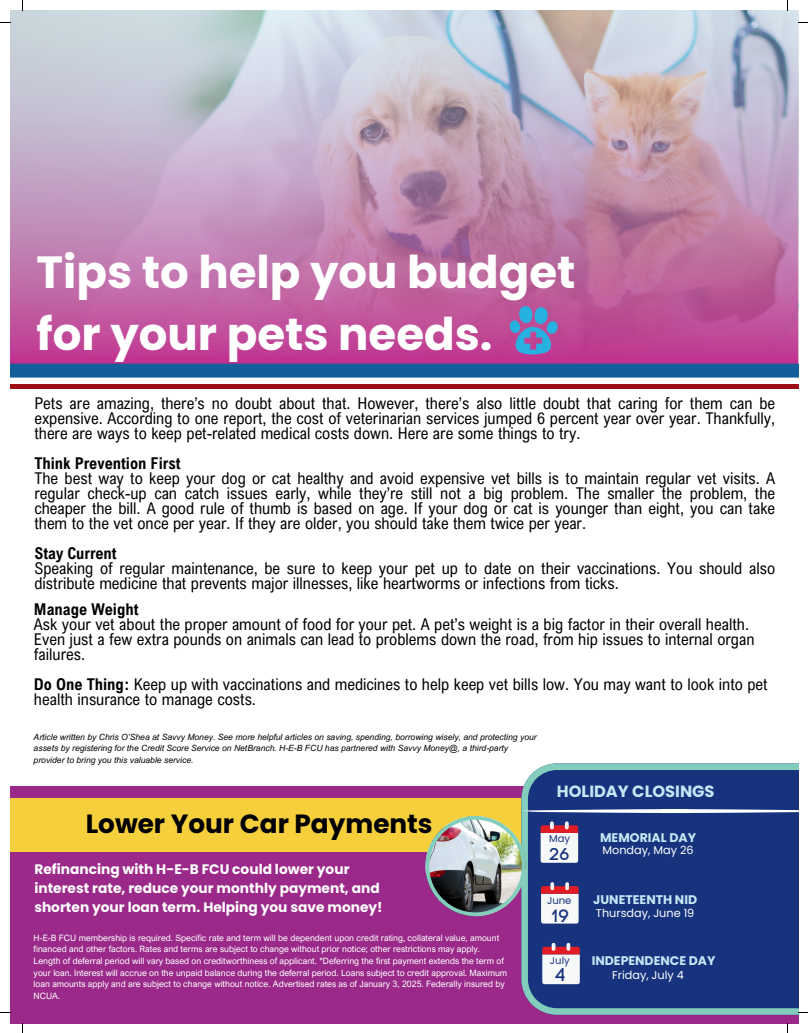
<style>
.page{position:relative;width:808px;height:1033px;background:#fff}
.page>*{position:absolute;margin:0;border:0;box-sizing:border-box;transform-origin:0 0}
.t1{font:700 45px/62.1px "Poppins";color:#fff}
.t2{font:700 26.25px "Poppins";color:#000}
.t3{font:18.38px "Code Pro Normal LC";color:#17337e}
.t4{font:17.88px "Code Pro Normal LC";color:#17337e}
.t5{font:16.88px "Code Pro Normal LC";color:#17337e}
.t6{font:16.25px/15px "Arial Nova Cond";color:#000}
.t7{font:700 16.25px "Arial Nova Cond";color:#000}
.t8{font:700 16.25px "Poppins";color:#c3e8f5}
.t9{font:700 13.75px/18.8px "Poppins";color:#fff}
.t10{font:700 12.5px "Poppins";color:#c3e8f5}
.t11{font:11.25px "Poppins";color:#fff}
.t12{font:10px "Poppins";color:#17337e}
.t13{font:8.75px/11.6px "Arial Nova";color:#fff}
.t14{font:italic 8.5px/11.4px "Arial MT Pro";color:#000}
.s1{font-weight:700}
</style>
<div class="page">
<div style="left:10px;top:786px;width:788px;height:237px;background:#9a298a"></div>
<svg style="left:10px;top:10px;width:788px;height:353px;background:#c294b8"></svg>
<div style="left:10px;top:797px;width:512px;height:54px;background:#f6cf3d"></div>
<svg style="left:521px;top:763px;width:277px;height:251px;background:#264686"></svg>
<svg style="left:542px;top:942px;width:37px;height:42px;background:#dabfc8"></svg>
<svg style="left:425px;top:809px;width:373px;height:114px;background:#4f5c89"></svg>
<svg style="left:10px;top:363px;width:788px;height:14px;background:#1a5c9b"></svg>
<hr style="left:10px;top:384px;width:788px;height:4px;background:#9d0d14">
<svg style="left:508px;top:305px;width:51px;height:50px;background:#7977b6"></svg>
<h1 class="t1" style="left:37px;top:241px;width:540px">Tips to help you budget for your pets needs.</h1>
<p class="t6" style="left:34px;top:395px;width:742px;text-align:justify">Pets are amazing, there’s no doubt about that. However, there’s also little doubt that caring for them can be expensive. According to one report, the cost of veterinarian services jumped 6 percent year over year. Thankfully, there are ways to keep pet-related medical costs down. Here are some things to try.</p>
<p class="t7" style="left:34px;top:453px;width:148px">Think Prevention First</p>
<p class="t6" style="left:34px;top:470px;width:742px;text-align:justify">The best way to keep your dog or cat healthy and avoid expensive vet bills is to maintain regular vet visits. A regular check-up can catch issues early, while they’re still not a big problem. The smaller the problem, the cheaper the bill. A good rule of thumb is based on age. If your dog or cat is younger than eight, you can take them to the vet once per year. If they are older, you should take them twice per year.</p>
<p class="t7" style="left:34px;top:543px;width:84px">Stay Current</p>
<p class="t6" style="left:34px;top:560px;width:742px">Speaking of regular maintenance, be sure to keep your pet up to date on their vaccinations. You should also distribute medicine that prevents major illnesses, like heartworms or infections from ticks.</p>
<p class="t7" style="left:34px;top:599px;width:106px">Manage Weight</p>
<p class="t6" style="left:34px;top:616px;width:722px">Ask your vet about the proper amount of food for your pet. A pet’s weight is a big factor in their overall health.<br>Even just a few extra pounds on animals can lead to problems down the road, from hip issues to internal organ failures.</p>
<p class="t6" style="left:34px;top:676px;width:735px"><span class="s1">Do One Thing:</span> Keep up with vaccinations and medicines to help keep vet bills low. You may want to look into pet health insurance to manage costs.</p>
<p class="t14" style="left:34px;top:731px;width:504px">Article written by Chris O’Shea at Savvy Money. See more helpful articles on saving, spending, borrowing wisely, and protecting your assets by registering for the Credit Score Service on NetBranch. H-E-B FCU has partnered with Savvy Money@, a third-party provider to bring you this valuable service.</p>
<h2 class="t2" style="left:86px;top:808px;width:348px">Lower Your Car Payments</h2>
<p class="t9" style="left:34px;top:860px;width:349px">Refinancing with H-E-B FCU could lower your interest rate, reduce your monthly payment, and shorten your loan term. Helping you save money!</p>
<p class="t13" style="left:34px;top:931px;width:475px">H-E-B FCU membership is required. Specific rate and term will be dependent upon credit rating, collateral value, amount financed and other factors. Rates and terms are subject to change without prior notice; other restrictions may apply.<br>Length of deferral period will vary based on creditworthiness of applicant. *Deferring the first payment extends the term of your loan. Interest will accrue on the unpaid balance during the deferral period. Loans subject to credit approval. Maximum loan amounts apply and are subject to change without notice. Advertised rates as of January 3, 2025. Federally insured by NCUA.</p>
<p class="t8" style="left:557px;top:782px;width:159px">HOLIDAY CLOSINGS</p>
<p class="t10" style="left:600px;top:830px;width:97px">MEMORIAL DAY</p>
<p class="t11" style="left:602px;top:843px;width:93px">Monday, May 26</p>
<p class="t10" style="left:593px;top:892px;width:105px">JUNETEENTH NID</p>
<p class="t12" style="left:549px;top:832px;width:23px">May</p>
<p class="t5" style="left:549px;top:843px;width:22px">26</p>
<p class="t12" style="left:547px;top:894px;width:26px">June</p>
<p class="t4" style="left:551px;top:905px;width:19px">19</p>
<p class="t12" style="left:550px;top:954px;width:21px">July</p>
<p class="t3" style="left:555px;top:963px;width:13px">4</p>
<p class="t11" style="left:596px;top:906px;width:100px">Thursday, June 19</p>
<p class="t10" style="left:591px;top:953px;width:125px">INDEPENDENCE DAY</p>
<p class="t11" style="left:612px;top:968px;width:73px">Friday, July 4</p>
</div>
